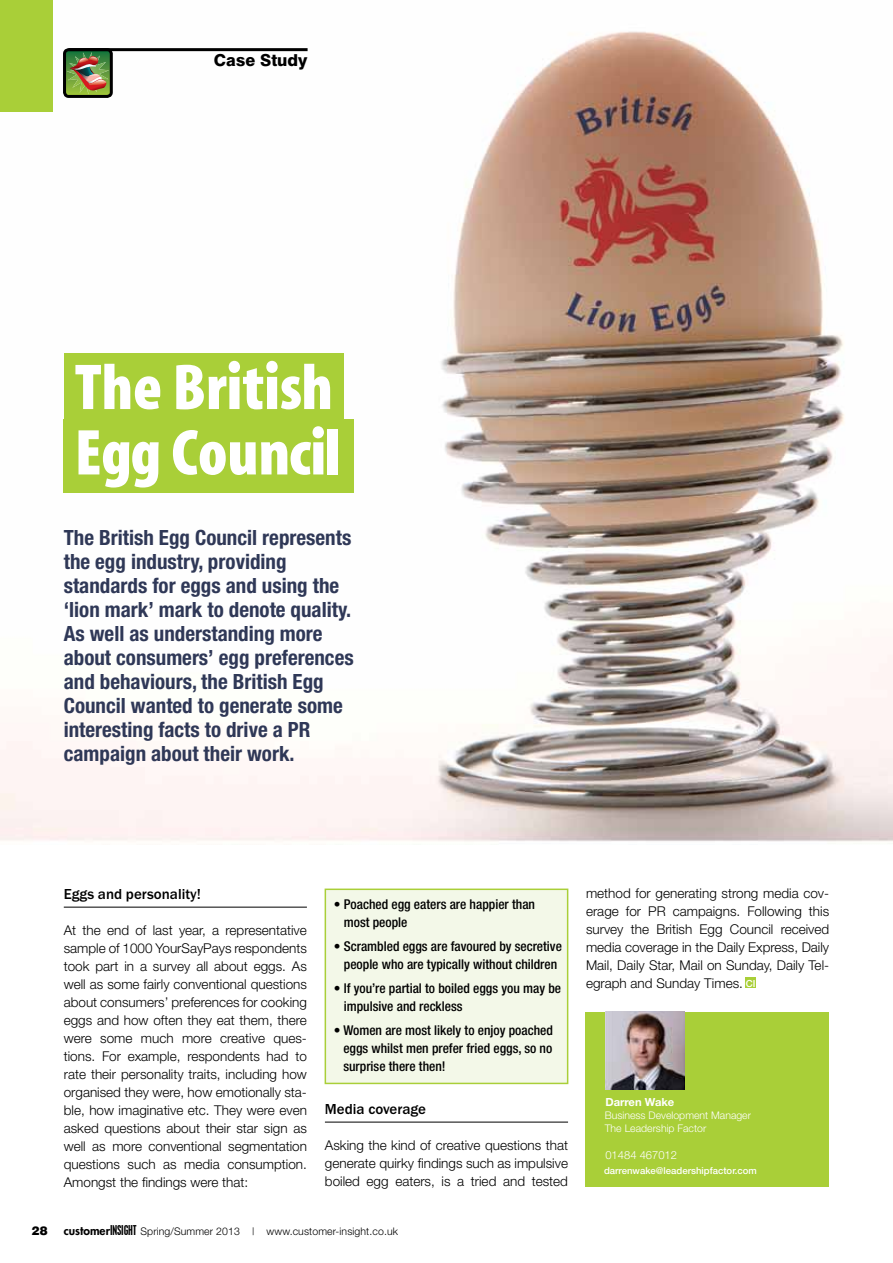
<style>
.page{position:relative;width:893px;height:1263px;background:#fff}
.page>*{position:absolute;margin:0;border:0;box-sizing:border-box;transform-origin:0 0}
.t1{font:900 condensed 65.4px/65.4px "Myriad";color:#fff}
.t2{font:700 condensed 21px/24px "Helvetica Neue";color:#2f3857}
.t3{font:800 16.5px "Swiss 721 BT";color:#000}
.t4{font:500 15px "Franklin Gothic Itc T";color:#000}
.t5{font:300 13.5px/18px "Helvetica Neue";color:#000;text-align:justify}
.t6{font:500 condensed 13.5px/18px "Helvetica Neue";color:#000}
.t7{font:900 12px "Swiss 721 BT";color:#000}
.t8{font:300 11.25px "Helvetica Neue";color:#fff}
.t9{font:700 11.25px "Helvetica Neue";color:#fff}
.t10{font:300 10.5px "Helvetica Neue";letter-spacing:.01em;color:#000}
.t11{font:300 10.5px/13.5px "Helvetica Neue";color:#fff}
.t12{font:500 9.75px "Helvetica Neue";color:#fff}
.t13{font:500 9.6px "Helvetica Neue";color:#fff}
.s1{font-family:"Futura";font-weight:800;font-size:12px}
.s2{font-family:"Placard";font-weight:400;font-stretch:condensed;font-size:12px}
</style>
<div class="page">
<img style="left:0;top:31px;width:893px;height:811px">
<svg style="left:67px;top:52px;width:42px;height:42px;background:#83884d"></svg>
<div style="left:63px;top:48px;width:50px;height:50px;border:3px solid #000;border-radius:4px"></div>
<hr style="left:69px;top:48px;width:239px;height:3px;background:#000">
<hr style="left:64px;top:907px;width:243px;height:1px;background:#000">
<hr style="left:325px;top:1122px;width:243px;height:1px;background:#000">
<div style="left:0;top:0;width:53px;height:112px;background:#a9cf38"></div>
<div style="left:64px;top:353px;width:279px;height:70px;background:#a9cf38"></div>
<div style="left:64px;top:420px;width:290px;height:73px;background:#a9cf38"></div>
<div style="left:585px;top:1012px;width:243px;height:174px;background:#a9cf38"></div>
<img style="left:606px;top:1012px;width:78px;height:77px">
<div style="left:325px;top:888px;width:243px;height:196px;background:#f3f8e8;border:2px solid #a9cf38"></div>
<div style="left:745px;top:978px;width:11px;height:10px;background:#a9cf38"></div>
<p class="t3" style="left:214px;top:50px;width:95px">Case Study</p>
<h1 class="t1" style="left:75px;top:357px;width:267px">The British<br>Egg Council</h1>
<p class="t2" style="left:64px;top:525px;width:291px">The British Egg Council represents the egg industry, providing standards for eggs and using the ‘lion mark’ mark to denote quality.<br>As well as understanding more about consumers’ egg preferences and behaviours, the British Egg<br>Council wanted to generate some interesting facts to drive a PR campaign about their work.</p>
<p class="t4" style="left:64px;top:885px;width:139px">Eggs and personality!</p>
<p class="t5" style="left:64px;top:921px;width:245px">At the end of last year, a representative sample of 1000 YourSayPays respondents took part in a survey all about eggs. As well as some fairly conventional questions about consumers’ preferences for cooking eggs and how often they eat them, there were some much more creative ques&shy;tions. For example, respondents had to rate their personality traits, including how organised they were, how emotionally sta&shy;ble, how imaginative etc. They were even asked questions about their star sign as well as more conventional segmentation questions such as media consumption.<br>Amongst the findings were that:</p>
<p class="t6" style="left:344px;top:895px;width:193px;text-indent:-10px">• Poached egg eaters are happier than most people</p>
<p class="t6" style="left:334px;top:937px;width:230px;text-align:center">• Scrambled eggs are favoured by secretive people who are typically without children</p>
<p class="t6" style="left:344px;top:979px;width:219px;text-indent:-10px">• If you’re partial to boiled eggs you may be impulsive and reckless</p>
<p class="t6" style="left:343px;top:1021px;width:211px;text-align:justify;text-indent:-9px">• Women are most likely to enjoy poached eggs whilst men prefer fried eggs, so no surprise there then!</p>
<p class="t4" style="left:325px;top:1100px;width:103px">Media coverage</p>
<p class="t5" style="left:325px;top:1136px;width:245px">Asking the kind of creative questions that generate quirky findings such as impulsive boiled egg eaters, is a tried and tested</p>
<p class="t7" style="left:32px;top:1224px;width:17px">28</p>
<p class="t10" style="left:64px;top:1225px;width:336px"><span class="s1">customer</span><span class="s2">INSIGHT</span> Spring/Summer 2013 | www.customer-insight.co.uk</p>
<p class="t5" style="left:586px;top:884px;width:245px">method for generating strong media cov&shy;erage for PR campaigns. Following this survey the British Egg Council received media coverage in the Daily Express, Daily Mail, Daily Star, Mail on Sunday, Daily Tel&shy;egraph and Sunday Times.</p>
<p class="t12" style="left:746px;top:977px;width:11px">CI</p>
<p class="t9" style="left:605px;top:1095px;width:70px">Darren Wake</p>
<p class="t11" style="left:605px;top:1108px;width:148px">Business Development Manager<br>The Leadership Factor</p>
<p class="t8" style="left:605px;top:1148px;width:73px">01484 467012</p>
<p class="t13" style="left:604px;top:1165px;width:154px">darrenwake@leadershipfactor.com</p>
</div>
